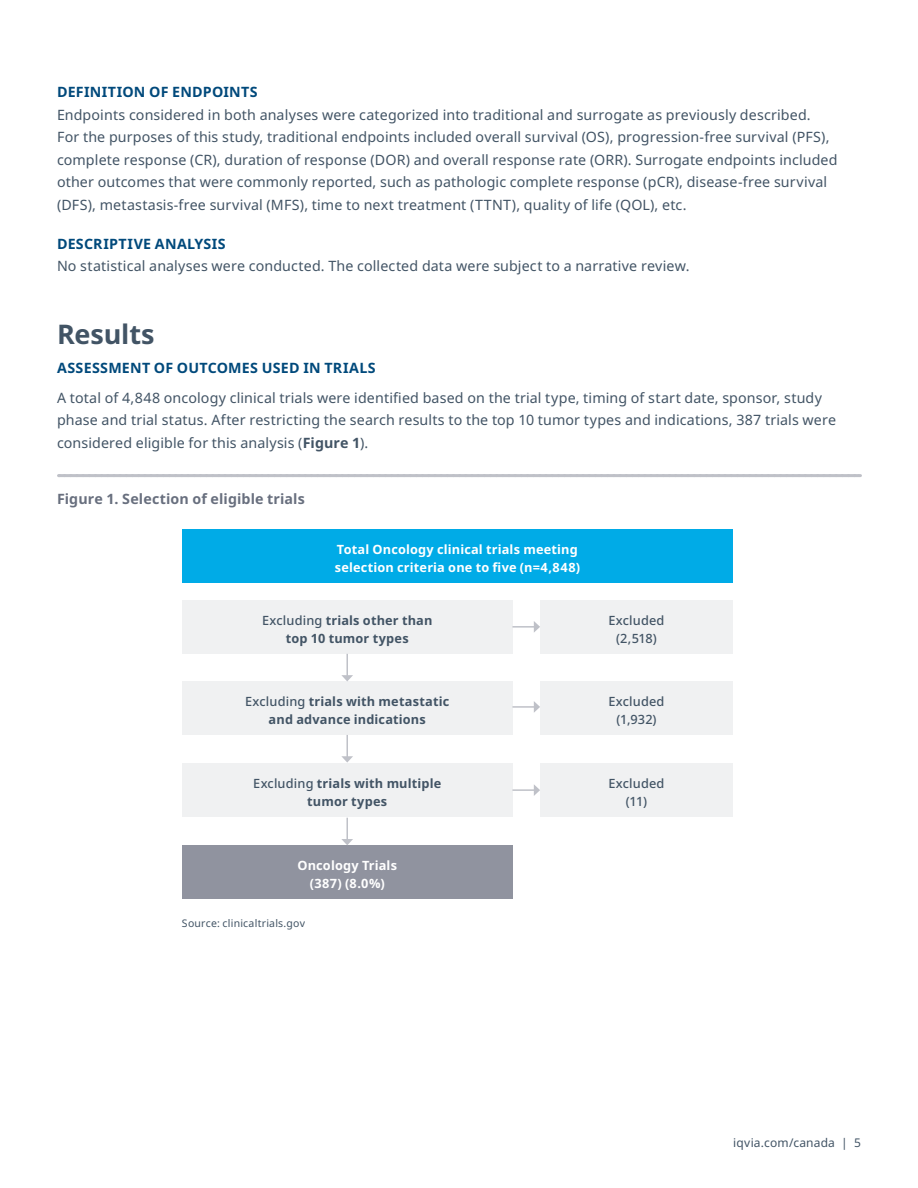
<style>
.page{position:relative;width:918px;height:1188px;background:#fff}
.page>*{position:absolute;margin:0;border:0;box-sizing:border-box;transform-origin:0 0}
.Section_heading{font:700 27px "Noto Sans";letter-spacing:-.005em;color:#425465}
.Body_copy_-_Space{font:14.25px/22.5px "Noto Sans";letter-spacing:.01em;color:#425465}
.Subheading{font:700 14.25px "Noto Sans";letter-spacing:.02em;color:#00497b}
.Figure_title{font:700 14.25px "Noto Sans";letter-spacing:.01em;color:#686f7e}
.Body_copy_-_Space-2{font:700 12.75px/18px "Noto Sans";letter-spacing:.01em;color:#425465;text-align:center}
.Body_copy_-_Space-3{font:700 12.75px/18px "Noto Sans";letter-spacing:.01em;color:#fff}
.Body_copy_-_Space-4{font:500 12.75px/18px "Noto Sans";letter-spacing:.01em;color:#425465;text-align:center}
.t1{font:12px "Noto Sans";letter-spacing:.015em;color:#425465}
.Source_Notes{font:10.5px "Noto Sans";letter-spacing:.02em;color:#425465}
.s1{font-weight:700}
.s2{font-weight:500}
</style>
<div class="page">
<hr style="left:65px;top:474px;width:796px;height:3px;background:#bfc1c8">
<div style="left:182px;top:529px;width:551px;height:54px;background:#00abe7"></div>
<div style="left:182px;top:600px;width:330px;height:54px;background:#f0f1f2"></div>
<div style="left:182px;top:681px;width:330px;height:54px;background:#f0f1f2"></div>
<div style="left:182px;top:763px;width:330px;height:54px;background:#f0f1f2"></div>
<div style="left:182px;top:845px;width:330px;height:54px;background:#90939f"></div>
<div style="left:540px;top:600px;width:193px;height:54px;background:#f0f1f2"></div>
<div style="left:540px;top:681px;width:193px;height:54px;background:#f0f1f2"></div>
<div style="left:540px;top:763px;width:193px;height:54px;background:#f0f1f2"></div>
<hr style="left:346px;top:654px;width:2px;height:22px;background:#bfc1c8">
<svg style="left:341px;top:675px;width:12px;height:6px"></svg>
<hr style="left:512px;top:626px;width:23px;height:2px;background:#bfc1c8">
<svg style="left:534px;top:621px;width:6px;height:11px"></svg>
<hr style="left:512px;top:706px;width:23px;height:2px;background:#bfc1c8">
<svg style="left:534px;top:701px;width:6px;height:12px"></svg>
<hr style="left:512px;top:789px;width:23px;height:2px;background:#bfc1c8">
<svg style="left:534px;top:784px;width:6px;height:12px"></svg>
<hr style="left:346px;top:735px;width:2px;height:22px;background:#bfc1c8">
<svg style="left:341px;top:756px;width:12px;height:7px"></svg>
<hr style="left:346px;top:818px;width:2px;height:22px;background:#bfc1c8">
<svg style="left:341px;top:839px;width:12px;height:6px"></svg>
<p class="Subheading" style="left:57px;top:82px;width:202px">DEFINITION OF ENDPOINTS</p>
<p class="Body_copy_-_Space" style="left:57px;top:104px;width:782px">Endpoints considered in both analyses were categorized into traditional and surrogate as previously described.<br>For the purposes of this study, traditional endpoints included overall survival (OS), progression-free survival (PFS), complete response (CR), duration of response (DOR) and overall response rate (ORR). Surrogate endpoints included other outcomes that were commonly reported, such as pathologic complete response (pCR), disease-free survival (DFS), metastasis-free survival (MFS), time to next treatment (TTNT), quality of life (QOL), etc.</p>
<p class="Subheading" style="left:57px;top:233px;width:170px">DESCRIPTIVE ANALYSIS</p>
<p class="Body_copy_-_Space" style="left:57px;top:255px;width:634px">No statistical analyses were conducted. The collected data were subject to a narrative review.</p>
<p class="Section_heading" style="left:57px;top:315px;width:99px">Results</p>
<p class="Subheading" style="left:57px;top:358px;width:320px">ASSESSMENT OF OUTCOMES USED IN TRIALS</p>
<p class="Body_copy_-_Space" style="left:57px;top:387px;width:781px">A total of 4,848 oncology clinical trials were identified based on the trial type, timing of start date, sponsor, study phase and trial status. After restricting the search results to the top 10 tumor types and indications, 387 trials were considered eligible for this analysis (<span class="s1">Figure 1</span>).</p>
<p class="Figure_title" style="left:57px;top:489px;width:249px">Figure 1. Selection of eligible trials</p>
<p class="Body_copy_-_Space-3" style="left:335px;top:541px;width:247px">Total Oncology clinical trials meeting selection criteria one to five (n=4,848)</p>
<p class="Body_copy_-_Space-2" style="left:262px;top:611px;width:172px"><span class="s2">Excluding</span> trials other than top 10 tumor types</p>
<p class="Body_copy_-_Space-2" style="left:245px;top:693px;width:206px"><span class="s2">Excluding</span> trials with metastatic and advance indications</p>
<p class="Body_copy_-_Space-2" style="left:253px;top:775px;width:190px"><span class="s2">Excluding</span> trials with multiple tumor types</p>
<p class="Body_copy_-_Space-3" style="left:297px;top:856px;width:101px;text-align:center">Oncology Trials (387) (8.0%)</p>
<p class="Source_Notes" style="left:182px;top:916px;width:125px">Source: clinicaltrials.gov</p>
<p class="Body_copy_-_Space-4" style="left:608px;top:611px;width:58px">Excluded (2,518)</p>
<p class="Body_copy_-_Space-4" style="left:608px;top:693px;width:58px">Excluded (1,932)</p>
<p class="Body_copy_-_Space-4" style="left:608px;top:775px;width:58px">Excluded (11)</p>
<p class="t1" style="left:733px;top:1134px;width:129px">iqvia.com/canada | 5</p>
</div>
